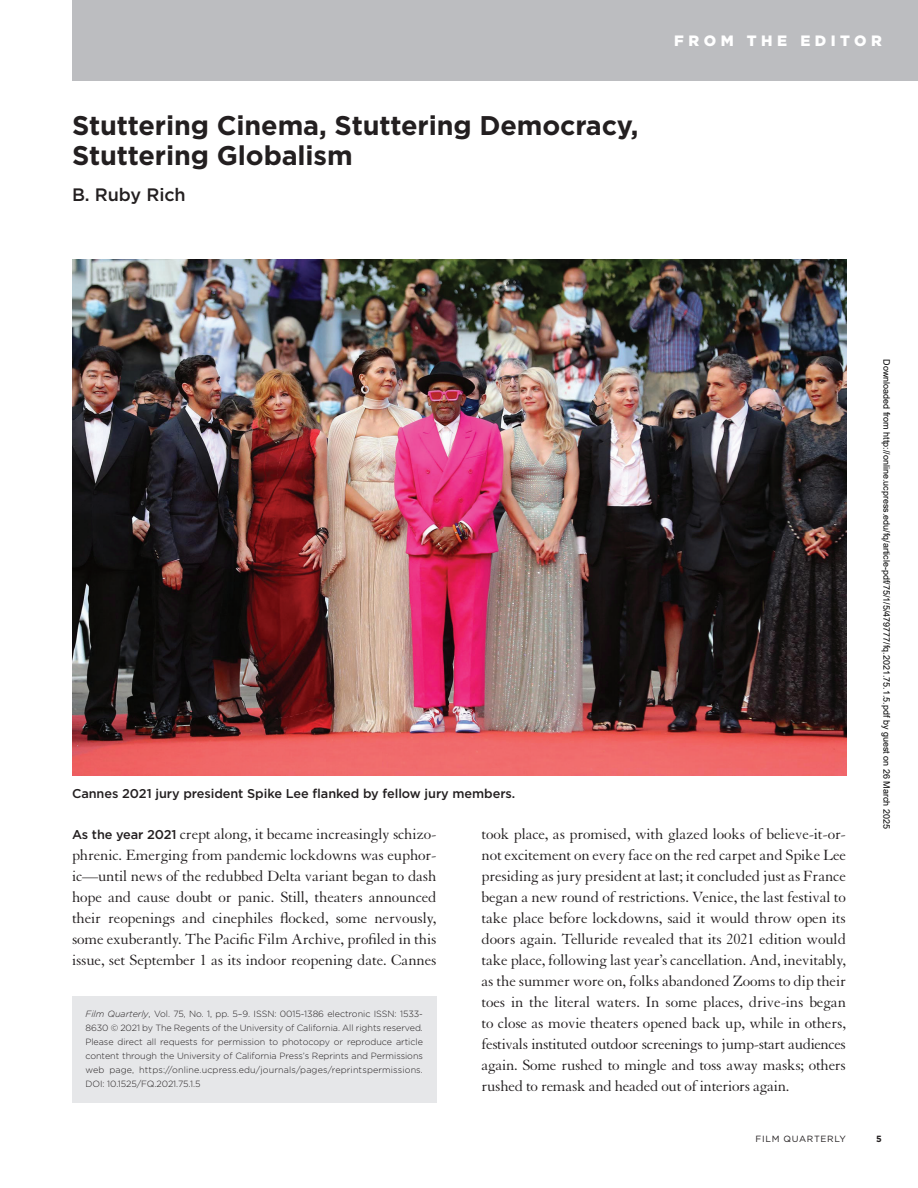
<style>
.page{position:relative;width:918px;height:1188px;background:#fff}
.page>*{position:absolute;margin:0;border:0;box-sizing:border-box;transform-origin:0 0}
.DAT_Departments_Arti{font:700 27px/30px "Gotham";letter-spacing:-.005em;color:#231f20}
.DAA_Department_Artic{font:500 18px "Gotham";letter-spacing:-.005em;color:#231f20}
.CO{font:16.2px/21px "Granjon";letter-spacing:-.015em;color:#231f20;text-align:justify}
.DT_Department_Tabs{font:900 15px "Gotham";letter-spacing:.3em;color:#fff}
.CP{font:500 12.75px "Gotham";letter-spacing:-.005em;color:#231f20}
.Copyright{font:300 9px/14.1px "Gotham";letter-spacing:.015em;color:#231f20;text-align:justify}
.t1{font:9px "Arial";color:#000}
.t2{font:9px "Gotham";letter-spacing:.075em;color:#231f20}
.t3{font:700 9px "Gotham";color:#231f20}
.s1{font-family:"Gotham";font-weight:500;font-size:12.75px}
.s2{font-style:italic}
</style>
<div class="page">
<div style="left:72px;top:0;width:846px;height:81px;background:#bcbdc0"></div>
<div style="left:72px;top:996px;width:364px;height:107px;background:#e6e7e9"></div>
<img style="left:72px;top:260px;width:774px;height:516px">
<p class="DAT_Departments_Arti" style="left:72px;top:110px;width:568px">Stuttering Cinema, Stuttering Democracy,<br>Stuttering Globalism</p>
<p class="DAA_Department_Artic" style="left:72px;top:183px;width:115px">B. Ruby Rich</p>
<p class="DT_Department_Tabs" style="left:674px;top:31px;width:209px">FROM THE EDITOR</p>
<p class="CP" style="left:72px;top:785px;width:445px">Cannes 2021 jury president Spike Lee flanked by fellow jury members.</p>
<p class="CO" style="left:72px;top:824px;width:366px"><span class="s1">As the year 2021</span> crept along, it became increasingly schizo&shy;phrenic. Emerging from pandemic lockdowns was euphor&shy;ic—until news of the redubbed Delta variant began to dash hope and cause doubt or panic. Still, theaters announced their reopenings and cinephiles flocked, some nervously, some exuberantly. The Pacific Film Archive, profiled in this issue, set September 1 as its indoor reopening date. Cannes</p>
<p class="CO" style="left:482px;top:824px;width:366px">took place, as promised, with glazed looks of believe-it-or&shy;not excitement on every face on the red carpet and Spike Lee presiding as jury president at last; it concluded just as France began a new round of restrictions. Venice, the last festival to take place before lockdowns, said it would throw open its doors again. Telluride revealed that its 2021 edition would take place, following last year’s cancellation. And, inevitably, as the summer wore on, folks abandoned Zooms to dip their toes in the literal waters. In some places, drive-ins began to close as movie theaters opened back up, while in others, festivals instituted outdoor screenings to jump-start audiences again. Some rushed to mingle and toss away masks; others rushed to remask and headed out of interiors again.</p>
<p class="Copyright" style="left:86px;top:1006px;width:339px"><span class="s2">Film Quarterly</span>, Vol. 75, No. 1, pp. 5–9. ISSN: 0015-1386 electronic ISSN: 1533- 8630 © 2021 by The Regents of the University of California. All rights reserved.<br>Please direct all requests for permission to photocopy or reproduce article content through the University of California Press’s Reprints and Permissions web page, https://online.ucpress.edu/journals/pages/reprintspermissions.<br>DOI: 10.1525/FQ.2021.75.1.5</p>
<p class="t1" style="left:890px;top:359px;width:471px;rotate:90deg">Downloaded from http://online.ucpress.edu/fq/article-pdf/75/1/5/479777/fq.2021.75.1.5.pdf by guest on 26 March 2025</p>
<p class="t2" style="left:756px;top:1133px;width:92px">FILM QUARTERLY</p>
<p class="t3" style="left:876px;top:1133px;width:7px">5</p>
</div>
